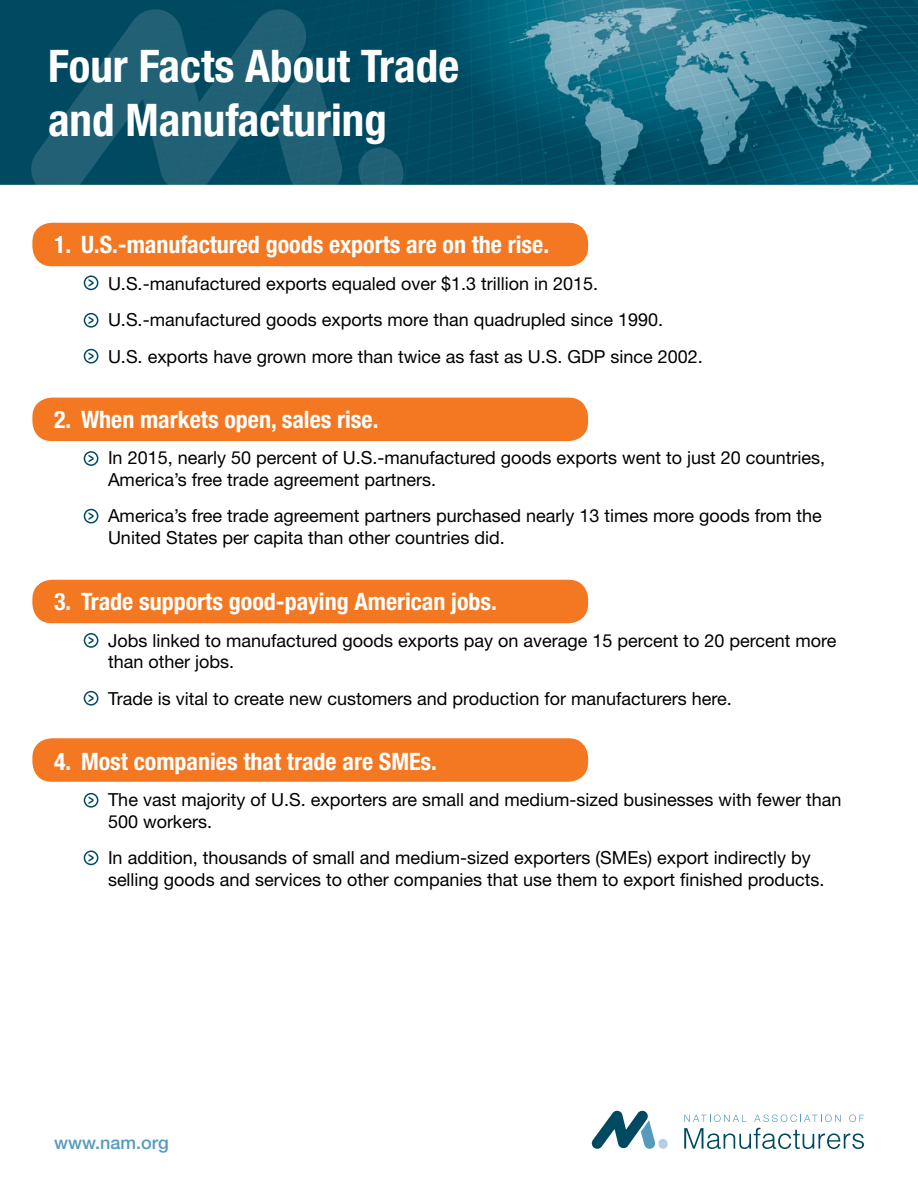
<style>
.page{position:relative;width:918px;height:1188px;background:#fff}
.page>*{position:absolute;margin:0;border:0;box-sizing:border-box;transform-origin:0 0}
.t1{font:700 condensed 45px/54px "Helvetica Neue LT Std";color:#fff}
.t2{font:700 condensed 24px "Helvetica Neue LT Std";color:#fff}
.t3{font:18px/21.6px "Helvetica Neue";color:#000}
.t4{font:500 18px "Helvetica Neue LT Std";color:#569bbd}
</style>
<div class="page">
<img style="left:0;top:0;width:918px;height:184px">
<div style="left:32px;top:223px;width:556px;height:43px;background:#f47721;border-radius:20px"></div>
<div style="left:32px;top:398px;width:556px;height:43px;background:#f47721;border-radius:20px"></div>
<div style="left:32px;top:580px;width:556px;height:43px;background:#f47721;border-radius:20px"></div>
<div style="left:32px;top:738px;width:556px;height:44px;background:#f47721;border-radius:20px"></div>
<svg style="left:684px;top:1115px;width:63px;height:7px"></svg>
<svg style="left:754px;top:1115px;width:87px;height:7px"></svg>
<svg style="left:849px;top:1115px;width:15px;height:7px"></svg>
<svg style="left:684px;top:1128px;width:180px;height:21px"></svg>
<svg style="left:592px;top:1111px;width:76px;height:38px"></svg>
<div style="left:84px;top:275px;width:14px;height:15px;border:2px solid #004a61;border-radius:50%"></div>
<svg style="left:89px;top:279px;width:5px;height:8px"></svg>
<div style="left:84px;top:313px;width:14px;height:15px;border:2px solid #004a61;border-radius:50%"></div>
<svg style="left:89px;top:316px;width:5px;height:8px"></svg>
<div style="left:84px;top:349px;width:14px;height:15px;border:2px solid #004a61;border-radius:50%"></div>
<svg style="left:89px;top:352px;width:5px;height:8px"></svg>
<div style="left:84px;top:451px;width:14px;height:15px;border:2px solid #004a61;border-radius:50%"></div>
<svg style="left:89px;top:455px;width:5px;height:7px"></svg>
<div style="left:84px;top:509px;width:14px;height:15px;border:2px solid #004a61;border-radius:50%"></div>
<svg style="left:89px;top:512px;width:5px;height:8px"></svg>
<div style="left:84px;top:633px;width:14px;height:15px;border:2px solid #004a61;border-radius:50%"></div>
<svg style="left:89px;top:636px;width:5px;height:8px"></svg>
<div style="left:84px;top:691px;width:14px;height:15px;border:2px solid #004a61;border-radius:50%"></div>
<svg style="left:89px;top:694px;width:5px;height:8px"></svg>
<div style="left:84px;top:793px;width:14px;height:15px;border:2px solid #004a61;border-radius:50%"></div>
<svg style="left:89px;top:796px;width:5px;height:8px"></svg>
<svg style="left:356px;top:145px;width:48px;height:40px;background:#195b70"></svg>
<svg style="left:31px;top:9px;width:279px;height:176px;background:#12566c"></svg>
<svg style="left:272px;top:56px;width:73px;height:129px;background:#15586e"></svg>
<div style="left:84px;top:851px;width:14px;height:14px;border:2px solid #004a61;border-radius:50%"></div>
<svg style="left:89px;top:854px;width:5px;height:8px"></svg>
<h1 class="t1" style="left:48px;top:38px;width:413px">Four Facts About Trade and Manufacturing</h1>
<h2 class="t2" style="left:54px;top:230px;width:497px">1. U.S.-manufactured goods exports are on the rise.</h2>
<p class="t3" style="left:108px;top:265px;width:596px;line-height:36.6px">U.S.-manufactured exports equaled over $1.3 trillion in 2015.<br>U.S.-manufactured goods exports more than quadrupled since 1990.<br>U.S. exports have grown more than twice as fast as U.S. GDP since 2002.</p>
<h2 class="t2" style="left:54px;top:404px;width:326px">2. When markets open, sales rise.</h2>
<p class="t3" style="left:108px;top:447px;width:719px">In 2015, nearly 50 percent of U.S.-manufactured goods exports went to just 20 countries,<br>America’s free trade agreement partners.</p>
<p class="t3" style="left:108px;top:505px;width:715px">America’s free trade agreement partners purchased nearly 13 times more goods from the<br>United States per capita than other countries did.</p>
<h2 class="t2" style="left:54px;top:587px;width:444px">3. Trade supports good-paying American jobs.</h2>
<p class="t3" style="left:108px;top:629px;width:730px">Jobs linked to manufactured goods exports pay on average 15 percent to 20 percent more than other jobs.</p>
<p class="t3" style="left:108px;top:687px;width:625px">Trade is vital to create new customers and production for manufacturers here.</p>
<h2 class="t2" style="left:54px;top:746px;width:385px">4. Most companies that trade are SMEs.</h2>
<p class="t3" style="left:108px;top:789px;width:735px">The vast majority of U.S. exporters are small and medium-sized businesses with fewer than<br>500 workers.</p>
<p class="t3" style="left:108px;top:847px;width:718px">In addition, thousands of small and medium-sized exporters (SMEs) export indirectly by selling goods and services to other companies that use them to export finished products.</p>
<p class="t4" style="left:54px;top:1132px;width:116px">www.nam.org</p>
</div>
